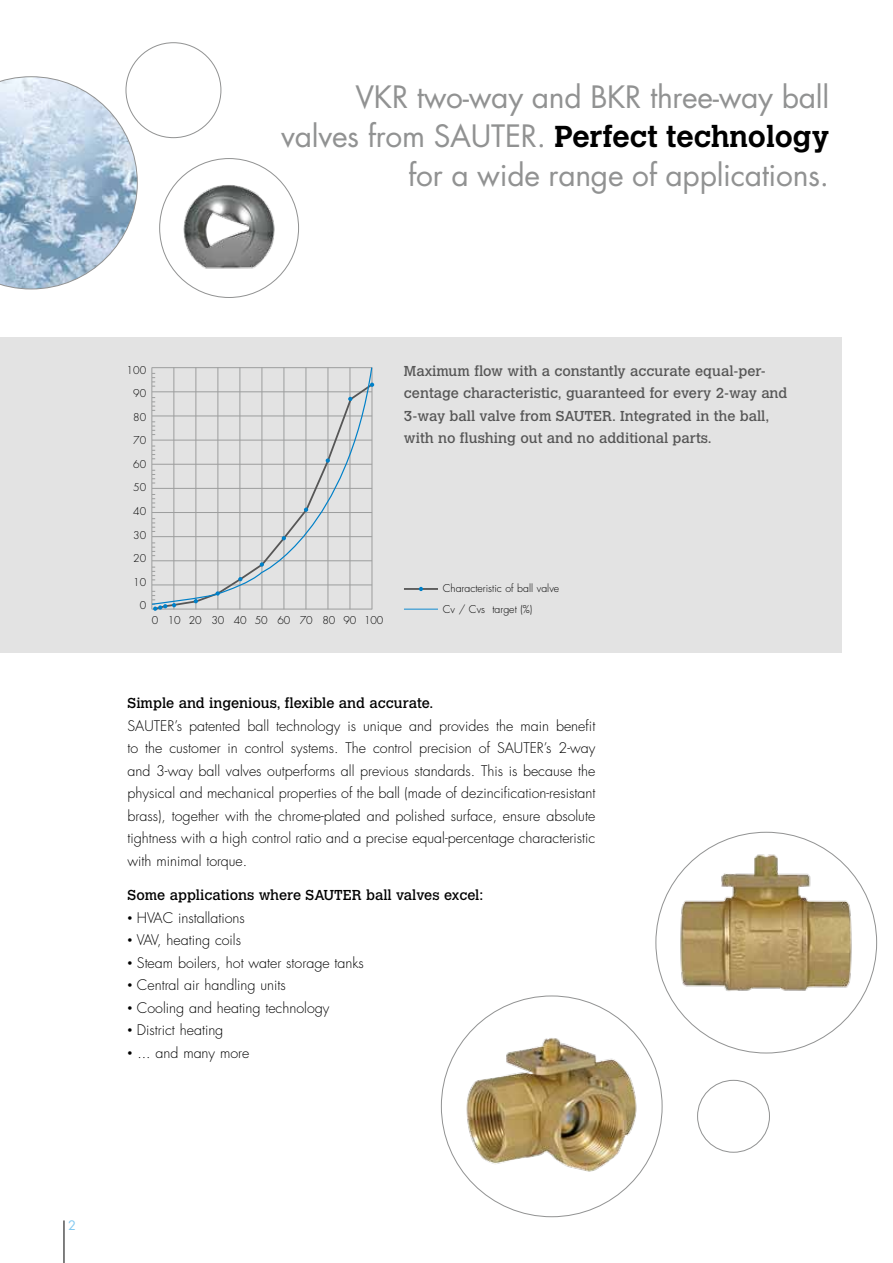
<style>
.page{position:relative;width:893px;height:1263px;background:#fff}
.page>*{position:absolute;margin:0;border:0;box-sizing:border-box;transform-origin:0 0}
.t1{font:30px/39px "Futura";letter-spacing:-.01em;color:#919292;text-align:right}
.t2{font:300 14.25px/22.5px "Futura";color:#000;text-align:justify}
.t3{font:14.25px/22.5px "Calvert MT Pro";color:#565656}
.t4{font:14.25px "Calvert MT Pro";color:#000}
.t5{font:12.75px "Futura";color:#83c9f0}
.t6{font:300 10.5px/21.3px "Futura";color:#000}
.t7{font:300 10.5px "Futura";letter-spacing:-.025em;color:#000}
.s1{font-family:"Calvert MT Pro";font-weight:700;color:#000}
.s2{font-family:"Calvert MT Pro";font-weight:400}
</style>
<div class="page">
<img style="left:463px;top:1034px;width:177px;height:140px">
<div style="left:697px;top:1080px;width:73px;height:72px;border:1px solid #919292;border-radius:50%"></div>
<div style="left:0;top:337px;width:842px;height:315px;background:#e3e3e3"></div>
<img style="left:182px;top:170px;width:96px;height:99px">
<hr style="left:151px;top:367px;width:1px;height:242px;background:#9c9d9d">
<svg style="left:176px;top:384px;width:199px;height:226px"></svg>
<svg style="left:152px;top:605px;width:24px;height:6px"></svg>
<svg style="left:151px;top:367px;width:222px;height:238px"></svg>
<hr style="left:404px;top:588px;width:34px;height:2px;background:#565656">
<svg style="left:419px;top:587px;width:4px;height:4px"></svg>
<hr style="left:404px;top:608px;width:34px;height:2px;background:#3399d3">
<svg style="left:0;top:77px;width:137px;height:212px"></svg>
<hr style="left:64px;top:1220px;width:1px;height:43px;background:#000">
<img style="left:677px;top:849px;width:179px;height:142px">
<h1 class="t1" style="left:281px;top:78px;width:549px">VKR two-way and BKR three-way ball valves from SAUTER. <span class="s1">Perfect technology </span>for a wide range of applications.</h1>
<p class="t6" style="left:127px;top:360px;width:21px">100</p>
<p class="t6" style="left:133px;top:383px;width:15px">90</p>
<p class="t6" style="left:133px;top:407px;width:15px">80</p>
<p class="t6" style="left:133px;top:430px;width:15px">70</p>
<p class="t6" style="left:133px;top:454px;width:15px">60</p>
<p class="t6" style="left:133px;top:477px;width:15px">50</p>
<p class="t6" style="left:133px;top:501px;width:15px">40</p>
<p class="t6" style="left:133px;top:524px;width:15px">30</p>
<p class="t6" style="left:133px;top:548px;width:15px">20</p>
<p class="t6" style="left:133px;top:571px;width:15px">10</p>
<p class="t6" style="left:140px;top:595px;width:8px">0</p>
<p class="t7" style="left:152px;top:613px;width:233px">0 10 20 30 40 50 60 70 80 90 100</p>
<p class="t3" style="left:404px;top:359px;width:385px">Maximum flow with a constantly accurate equal-per&shy;centage characteristic, guaranteed for every 2-way and 3-way ball valve from SAUTER. Integrated in the ball, with no flushing out and no additional parts.</p>
<p class="t6" style="left:443px;top:577px;width:118px">Characteristic of ball valve<br>Cv / Cvs target (%)</p>
<p class="t4" style="left:128px;top:695px;width:307px">Simple and ingenious, flexible and accurate.</p>
<p class="t2" style="left:128px;top:714px;width:469px">SAUTER’s patented ball technology is unique and provides the main benefit to the customer in control systems. The control precision of SAUTER’s 2-way and 3-way ball valves outperforms all previous standards. This is because the physical and mechanical properties of the ball (made of dezincification-resistant brass), together with the chrome-plated and polished surface, ensure absolute tightness with a high control ratio and a precise equal-percentage characteristic with minimal torque.</p>
<p class="t4" style="left:128px;top:887px;width:357px">Some applications where SAUTER ball valves excel:</p>
<p class="t2" style="left:128px;top:906px;width:119px"><span class="s2">•</span> HVAC installations</p>
<p class="t2" style="left:128px;top:929px;width:115px"><span class="s2">•</span> VAV, heating coils</p>
<p class="t2" style="left:128px;top:951px;width:238px"><span class="s2">•</span> Steam boilers, hot water storage tanks</p>
<p class="t2" style="left:128px;top:974px;width:160px"><span class="s2">•</span> Central air handling units</p>
<p class="t2" style="left:128px;top:996px;width:203px"><span class="s2">•</span> Cooling and heating technology</p>
<p class="t2" style="left:128px;top:1019px;width:97px"><span class="s2">•</span> District heating</p>
<p class="t2" style="left:128px;top:1041px;width:123px"><span class="s2">•</span> ... and many more</p>
<p class="t5" style="left:68px;top:1217px;width:9px">2</p>
</div>
